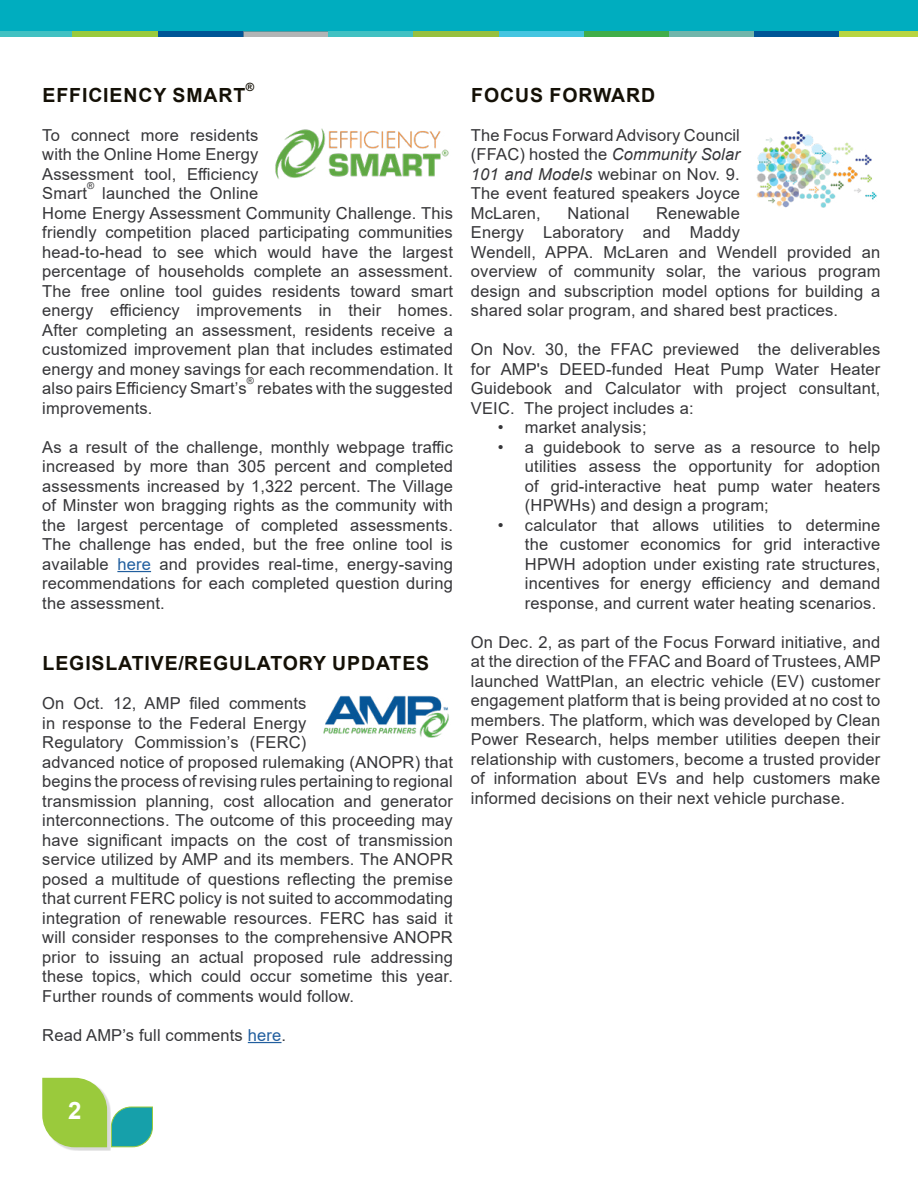
<style>
.page{position:relative;width:918px;height:1188px;background:#fff}
.page>*{position:absolute;margin:0;border:0;box-sizing:border-box;transform-origin:0 0}
.t1{font:700 24px "Arial";color:#fff}
.t2{font:700 19.5px "Arial";letter-spacing:.045em;color:#141006}
.t3{font:16.5px/19.5px "Arial";letter-spacing:.01em;color:#363639;text-align:justify}
.t4{font:700 11.4px "Arial";color:#141006}
.t5{font:9.6px "Arial";color:#363639}
.s1{color:#215e9e}
.s2{font-style:italic}
</style>
<div class="page">
<div style="left:0;top:0;width:918px;height:32px;background:#00adbf"></div>
<div style="left:0;top:32px;width:73px;height:5px;background:#41c1c2"></div>
<div style="left:73px;top:32px;width:85px;height:5px;background:#9aca3c"></div>
<div style="left:158px;top:32px;width:85px;height:5px;background:#005596"></div>
<div style="left:243px;top:32px;width:86px;height:5px;background:#b2b4b5"></div>
<div style="left:329px;top:32px;width:85px;height:5px;background:#41c1c2"></div>
<div style="left:414px;top:32px;width:85px;height:5px;background:#97c03f"></div>
<div style="left:499px;top:32px;width:85px;height:5px;background:#45c5e0"></div>
<div style="left:584px;top:32px;width:85px;height:5px;background:#41ad49"></div>
<div style="left:669px;top:32px;width:86px;height:5px;background:#71b5aa"></div>
<div style="left:755px;top:32px;width:85px;height:5px;background:#005596"></div>
<div style="left:840px;top:32px;width:78px;height:5px;background:#b8d541"></div>
<hr style="left:117px;top:571px;width:34px;height:1px;background:#215e9e">
<hr style="left:248px;top:1042px;width:34px;height:1px;background:#215e9e">
<img style="left:323px;top:695px;width:126px;height:43px">
<img style="left:275px;top:128px;width:174px;height:51px">
<img style="left:756px;top:131px;width:121px;height:77px">
<div style="left:44px;top:1080px;width:67px;height:71px;background:#000;opacity:.15"></div>
<svg style="left:42px;top:1077px;width:111px;height:71px"></svg>
<p class="t4" style="left:246px;top:79px;width:10px">®</p>
<p class="t3" style="left:42px;top:125px;width:218px">To connect more residents with the Online Home Energy Assessment tool, Efficiency Smart</p>
<p class="t2" style="left:43px;top:81px;width:204px">EFFICIENCY SMART</p>
<p class="t5" style="left:87px;top:179px;width:9px">®</p>
<p class="t3" style="left:42px;top:184px;width:412px;text-align:left;text-indent:60px">launched the Online<br>Home Energy Assessment Community Challenge. This friendly competition placed participating communities head-to-head to see which would have the largest percentage of households complete an assessment.<br>The free online tool guides residents toward smart energy efficiency improvements in their homes.<br>After completing an assessment, residents receive a customized improvement plan that includes estimated energy and money savings for each recommendation. It also pairs Efficiency Smart’s</p>
<p class="t5" style="left:247px;top:374px;width:9px">®</p>
<p class="t3" style="left:257px;top:379px;width:197px">rebates with the suggested</p>
<p class="t3" style="left:42px;top:398px;width:112px">improvements.</p>
<p class="t3" style="left:42px;top:437px;width:412px">As a result of the challenge, monthly webpage traffic increased by more than 305 percent and completed assessments increased by 1,322 percent. The Village of Minster won bragging rights as the community with the largest percentage of completed assessments.<br>The challenge has ended, but the free online tool is available <span class="s1">here</span> and provides real-time, energy-saving recommendations for each completed question during the assessment.</p>
<p class="t2" style="left:43px;top:650px;width:388px">LEGISLATIVE/REGULATORY UPDATES</p>
<p class="t3" style="left:42px;top:694px;width:412px;text-align:left">On Oct. 12, AMP filed comments<br>in response to the Federal Energy<br>Regulatory Commission’s (FERC)<br>advanced notice of proposed rulemaking (ANOPR) that begins the process of revising rules pertaining to regional transmission planning, cost allocation and generator interconnections. The outcome of this proceeding may have significant impacts on the cost of transmission service utilized by AMP and its members. The ANOPR posed a multitude of questions reflecting the premise that current FERC policy is not suited to accommodating integration of renewable resources. FERC has said it will consider responses to the comprehensive ANOPR prior to issuing an actual proposed rule addressing these topics, which could occur sometime this year.<br>Further rounds of comments would follow.</p>
<p class="t3" style="left:42px;top:1025px;width:245px">Read AMP’s full comments <span class="s1">here</span>.</p>
<p class="t2" style="left:471px;top:81px;width:185px">FOCUS FORWARD</p>
<p class="t3" style="left:471px;top:125px;width:271px">The Focus Forward Advisory Council (FFAC) hosted the <span class="s2">Community Solar 101 and Models</span> webinar on Nov. 9.<br>The event featured speakers Joyce McLaren,</p>
<p class="t3" style="left:471px;top:203px;width:411px;text-align:left;text-indent:185px">Renewable<br>Energy Laboratory and Maddy<br>Wendell, APPA. McLaren and Wendell provided an overview of community solar, the various program design and subscription model options for building a shared solar program, and shared best practices.</p>
<p class="t3" style="left:471px;top:340px;width:411px">On Nov. 30, the FFAC previewed the deliverables for AMP's DEED-funded Heat Pump Water Heater Guidebook and Calculator with project consultant, VEIC. The project includes a:</p>
<p class="t3" style="left:498px;top:418px;width:150px">• market analysis;</p>
<p class="t3" style="left:525px;top:437px;width:357px;text-indent:-27px">• a guidebook to serve as a resource to help utilities assess the opportunity for adoption of grid-interactive heat pump water heaters (HPWHs) and design a program;</p>
<p class="t3" style="left:525px;top:515px;width:357px;text-indent:-27px">• calculator that allows utilities to determine the customer economics for grid interactive HPWH adoption under existing rate structures, incentives for energy efficiency and demand response, and current water heating scenarios.</p>
<p class="t3" style="left:471px;top:632px;width:411px">On Dec. 2, as part of the Focus Forward initiative, and at the direction of the FFAC and Board of Trustees, AMP launched WattPlan, an electric vehicle (EV) customer engagement platform that is being provided at no cost to members. The platform, which was developed by Clean Power Research, helps member utilities deepen their relationship with customers, become a trusted provider of information about EVs and help customers make informed decisions on their next vehicle purchase.</p>
<p class="t3" style="left:568px;top:203px;width:63px">National</p>
<h1 class="t1" style="left:68px;top:1094px;width:15px">2</h1>
</div>
